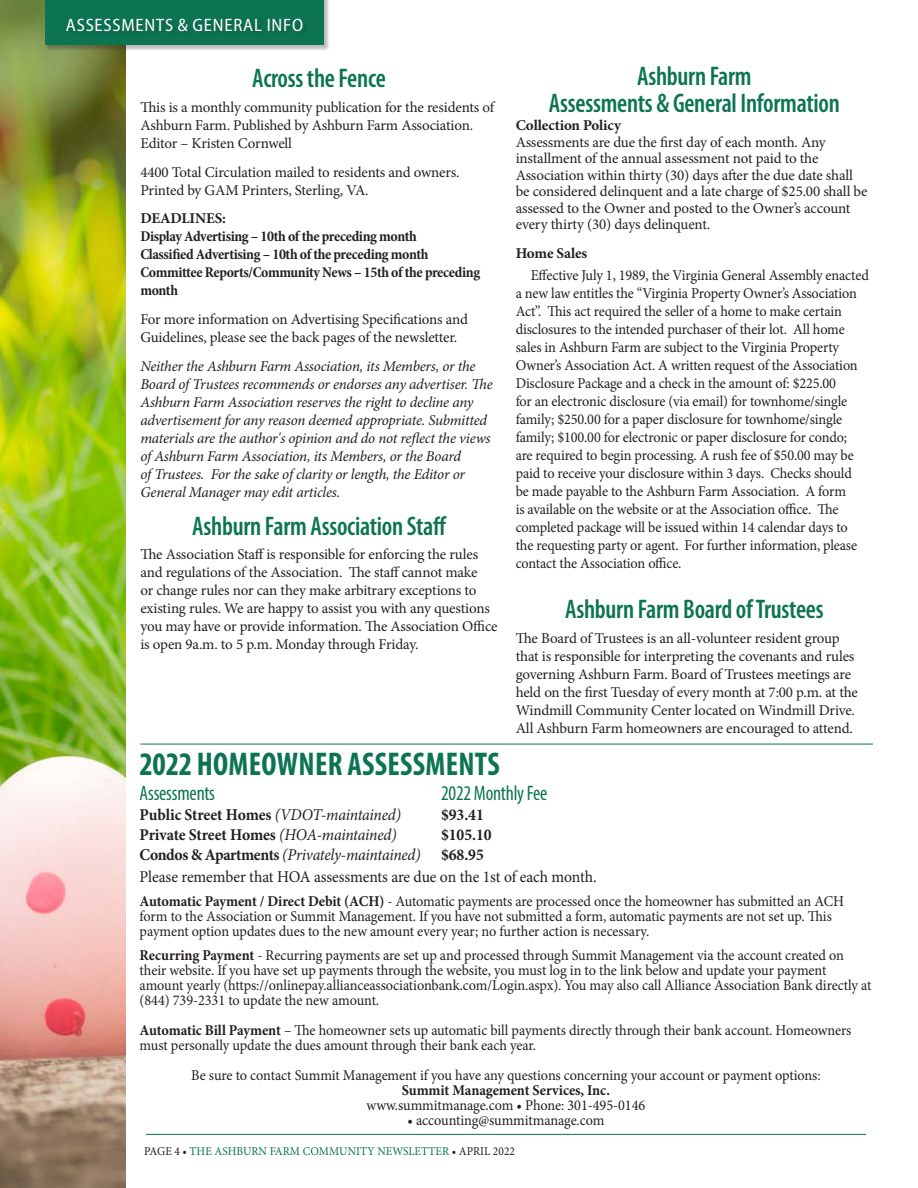
<style>
.page{position:relative;width:918px;height:1188px;background:#fff}
.page>*{position:absolute;margin:0;border:0;box-sizing:border-box;transform-origin:0 0}
.Body_Copy{font:700 condensed 33px "Myriad Pro";letter-spacing:.01em;color:#0c7452;scale:.95 1}
.t1{font:600 condensed 27px "Myriad Pro";letter-spacing:-.01em;color:#0c7452;scale:.95 1}
.Body_Copy-2{font:condensed 21px "Myriad Pro";letter-spacing:-.01em;color:#0c7452;scale:.95 1}
.t2{font:semi-condensed 18px "Myriad Pro";letter-spacing:.045em;color:#fff}
.Body_Copy-3{font:700 16.5px "Minion Pro";letter-spacing:-.01em;color:#231f20;scale:.95 1}
.Body_Copy-4{font:16.5px "Minion Pro";letter-spacing:-.01em;color:#231f20;scale:.95 1}
.Body_Copy-5{font:15px/18px "Minion Pro";letter-spacing:-.01em;color:#231f20;scale:.95 1}
.Body_Copy-6{font:15px/18px "Minion Pro";letter-spacing:-.01em;color:#231f20}
.t3{font:italic 15px/18px "Minion Pro";letter-spacing:-.02em;color:#231f20}
.t4{font:700 condensed 15px/18px "Minion Pro";letter-spacing:-.025em;color:#231f20}
.Body_Copy-7{font:700 15px "Minion Pro";letter-spacing:-.01em;color:#231f20}
.Body_Copy-8{font:700 15px "Minion Pro";letter-spacing:-.01em;color:#231f20;scale:.95 1}
.t5{font:12px "Minion Pro";letter-spacing:.005em;color:#0c7452;scale:.95 1}
.s1{font-weight:400;font-style:italic}
.s2{font-weight:700}
.s3{color:#231f20}
</style>
<div class="page">
<img style="left:0;top:0;width:126px;height:1188px">
<hr style="left:146px;top:1134px;width:720px;height:1px;background:#0c7452">
<div style="left:45px;top:0;width:285px;height:51px;background:#231f20;opacity:.3"></div>
<div style="left:45px;top:0;width:279px;height:45px;background:#0c7452"></div>
<div style="left:67px;top:18px;width:241px;height:19px;background:#0d6f4f"></div>
<hr style="left:140px;top:744px;width:733px;height:1px;background:#0c7452">
<p class="t2" style="left:66px;top:14px;width:239px">ASSESSMENTS &amp; GENERAL INFO</p>
<p class="t1" style="left:252px;top:61px;width:142px">Across the Fence</p>
<p class="Body_Copy-6" style="left:140px;top:98px;width:355px">This is a monthly community publication for the residents of<br>Ashburn Farm. Published by Ashburn Farm Association.</p>
<p class="Body_Copy-6" style="left:140px;top:134px;width:153px">Editor – Kristen Cornwell</p>
<p class="Body_Copy-6" style="left:140px;top:163px;width:321px">4400 Total Circulation mailed to residents and owners.<br>Printed by GAM Printers, Sterling, VA.</p>
<p class="Body_Copy-7" style="left:140px;top:208px;width:87px">DEADLINES:</p>
<p class="t4" style="left:140px;top:227px;width:278px">Display Advertising – 10th of the preceding month</p>
<p class="t4" style="left:140px;top:245px;width:290px">Classified Advertising – 10th of the preceding month</p>
<p class="t4" style="left:140px;top:263px;width:341px">Committee Reports/Community News – 15th of the preceding month</p>
<p class="Body_Copy-6" style="left:140px;top:310px;width:329px">For more information on Advertising Specifications and<br>Guidelines, please see the back pages of the newsletter.</p>
<p class="t3" style="left:140px;top:357px;width:354px">Neither the Ashburn Farm Association, its Members, or the Board of Trustees recommends or endorses any advertiser. The Ashburn Farm Association reserves the right to decline any advertisement for any reason deemed appropriate. Submitted materials are the author's opinion and do not reflect the views of Ashburn Farm Association, its Members, or the Board<br>of Trustees. For the sake of clarity or length, the Editor or General Manager may edit articles.</p>
<p class="t1" style="left:192px;top:509px;width:269px">Ashburn Farm Association Staff</p>
<p class="Body_Copy-6" style="left:140px;top:546px;width:359px">The Association Staff is responsible for enforcing the rules and regulations of the Association. The staff cannot make<br>or change rules nor can they make arbitrary exceptions to existing rules. We are happy to assist you with any questions you may have or provide information. The Association Office is open 9a.m. to 5 p.m. Monday through Friday.</p>
<p class="t1" style="left:637px;top:59px;width:122px">Ashburn Farm</p>
<p class="t1" style="left:549px;top:86px;width:308px">Assessments &amp; General Information</p>
<p class="Body_Copy-7" style="left:516px;top:115px;width:107px">Collection Policy</p>
<p class="Body_Copy-6" style="left:516px;top:134px;width:353px;line-height:16.5px">Assessments are due the first day of each month. Any installment of the annual assessment not paid to the Association within thirty (30) days after the due date shall be considered delinquent and a late charge of $25.00 shall be assessed to the Owner and posted to the Owner’s account every thirty (30) days delinquent.</p>
<p class="Body_Copy-7" style="left:516px;top:242px;width:73px">Home Sales</p>
<p class="Body_Copy-5" style="left:516px;top:267px;width:373px;text-indent:15px">Effective July 1, 1989, the Virginia General Assembly enacted a new law entitles the “Virginia Property Owner’s Association Act”. This act required the seller of a home to make certain disclosures to the intended purchaser of their lot. All home sales in Ashburn Farm are subject to the Virginia Property Owner’s Association Act. A written request of the Association Disclosure Package and a check in the amount of: $225.00<br>for an electronic disclosure (via email) for townhome/single family; $250.00 for a paper disclosure for townhome/single family; $100.00 for electronic or paper disclosure for condo;<br>are required to begin processing. A rush fee of $50.00 may be paid to receive your disclosure within 3 days. Checks should be made payable to the Ashburn Farm Association. A form<br>is available on the website or at the Association office. The completed package will be issued within 14 calendar days to the requesting party or agent. For further information, please contact the Association office.</p>
<p class="t1" style="left:565px;top:592px;width:274px">Ashburn Farm Board of Trustees</p>
<p class="Body_Copy-6" style="left:516px;top:629px;width:344px">The Board of Trustees is an all-volunteer resident group that is responsible for interpreting the covenants and rules governing Ashburn Farm. Board of Trustees meetings are held on the first Tuesday of every month at 7:00 p.m. at the Windmill Community Center located on Windmill Drive.<br>All Ashburn Farm homeowners are encouraged to attend.</p>
<p class="Body_Copy" style="left:140px;top:744px;width:381px">2022 HOMEOWNER ASSESSMENTS</p>
<p class="Body_Copy-2" style="left:140px;top:781px;width:81px">Assessments</p>
<p class="Body_Copy-2" style="left:441px;top:781px;width:113px">2022 Monthly Fee</p>
<p class="Body_Copy-3" style="left:140px;top:803px;width:277px">Public Street Homes <span class="s1">(VDOT-maintained)</span></p>
<p class="Body_Copy-3" style="left:441px;top:803px;width:47px">$93.41</p>
<p class="Body_Copy-3" style="left:140px;top:823px;width:272px">Private Street Homes <span class="s1">(HOA-maintained)</span></p>
<p class="Body_Copy-3" style="left:441px;top:823px;width:55px">$105.10</p>
<p class="Body_Copy-3" style="left:140px;top:843px;width:364px">Condos &amp; Apartments <span class="s1">(Privately-maintained)</span> $68.95</p>
<p class="Body_Copy-4" style="left:140px;top:866px;width:483px">Please remember that HOA assessments are due on the 1st of each month.</p>
<p class="Body_Copy-5" style="left:140px;top:894px;width:743px;line-height:15px"><span class="s2">Automatic Payment / Direct Debit (ACH)</span> - Automatic payments are processed once the homeowner has submitted an ACH form to the Association or Summit Management. If you have not submitted a form, automatic payments are not set up. This payment option updates dues to the new amount every year; no further action is necessary.</p>
<p class="Body_Copy-5" style="left:140px;top:948px;width:772px;line-height:15px"><span class="s2">Recurring Payment</span> - Recurring payments are set up and processed through Summit Management via the account created on their website. If you have set up payments through the website, you must log in to the link below and update your payment amount yearly (https://onlinepay.allianceassociationbank.com/Login.aspx). You may also call Alliance Association Bank directly at (844) 739-2331 to update the new amount.</p>
<p class="Body_Copy-5" style="left:140px;top:1023px;width:751px;line-height:15px"><span class="s2">Automatic Bill Payment</span> – The homeowner sets up automatic bill payments directly through their bank account. Homeowners must personally update the dues amount through their bank each year.</p>
<p class="Body_Copy-5" style="left:191px;top:1067px;width:664px">Be sure to contact Summit Management if you have any questions concerning your account or payment options:</p>
<p class="Body_Copy-8" style="left:402px;top:1080px;width:221px">Summit Management Services, Inc.</p>
<p class="Body_Copy-5" style="left:367px;top:1097px;width:295px">www.summitmanage.com • Phone: 301-495-0146</p>
<p class="Body_Copy-5" style="left:407px;top:1112px;width:209px">• accounting@summitmanage.com</p>
<p class="t5" style="left:144px;top:1143px;width:392px"><span class="s3">PAGE 4 •</span> THE ASHBURN FARM COMMUNITY NEWSLETTER <span class="s3">• APRIL 2022</span></p>
</div>
